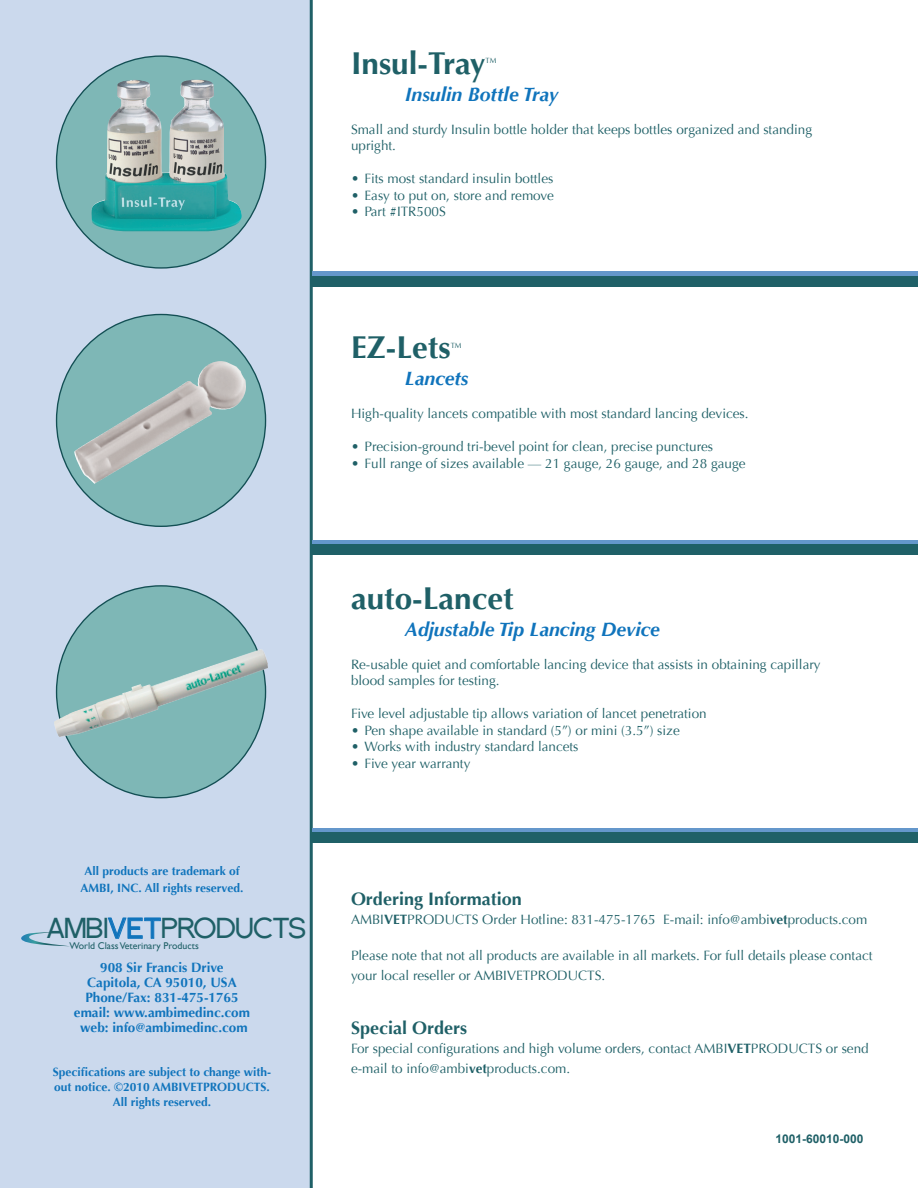
<style>
.page{position:relative;width:918px;height:1188px;background:#fff}
.page>*{position:absolute;margin:0;border:0;box-sizing:border-box;transform-origin:0 0}
.bold{font:700 31.5px "Optima";color:#1f6067}
.t1{font:28.95px "Florencesans SC";letter-spacing:-.05em;color:#1f6067}
.body_text{font:italic 700 19.5px "Optima";color:#1074bc}
.t2{font:700 18px "Optima";color:#1f6067}
.body_text-2{font:13.5px/16.5px "Optima";color:#1f6067}
.bullets{font:13.5px "Optima";color:#1f6067}
.t3{font:700 13.5px "Optima";color:#1074bc}
.t4{font:700 12px/15px "Optima";color:#1074bc;text-align:center}
.Body_Text{font:700 12px "Arial";color:#1f6067}
.t5{font:9.75px "Gill Sans";color:#1f6067}
.bold-2{font:7.5px "Optima";color:#1f6067}
.s1{color:#1074bc}
.s2{font-weight:700}
</style>
<div class="page">
<div style="left:0;top:0;width:313px;height:1188px;background:#cbd9ed"></div>
<svg style="left:12px;top:932px;width:58px;height:14px"></svg>
<svg style="left:108px;top:917px;width:53px;height:22px"></svg>
<div style="left:312px;top:271px;width:606px;height:9px;background:#6497cb"></div>
<div style="left:312px;top:276px;width:606px;height:11px;background:#1f6067"></div>
<div style="left:312px;top:540px;width:606px;height:8px;background:#6497cb"></div>
<div style="left:312px;top:544px;width:606px;height:11px;background:#1f6067"></div>
<div style="left:312px;top:828px;width:606px;height:8px;background:#6497cb"></div>
<div style="left:312px;top:832px;width:606px;height:11px;background:#1f6067"></div>
<div style="left:57px;top:586px;width:209px;height:212px;background:#7eb7b6;border-radius:50%"></div>
<div style="left:57px;top:314px;width:209px;height:212px;background:#7eb7b6;border-radius:50%"></div>
<div style="left:57px;top:56px;width:209px;height:212px;background:#7eb7b6;border-radius:50%"></div>
<img style="left:54px;top:649px;width:207px;height:76px">
<img style="left:73px;top:361px;width:173px;height:123px">
<img style="left:91px;top:80px;width:151px;height:151px">
<p class="bold" style="left:351px;top:45px;width:136px">Insul-Tray</p>
<p class="bold-2" style="left:486px;top:57px;width:12px">TM</p>
<p class="body_text" style="left:405px;top:83px;width:155px">Insulin Bottle Tray</p>
<p class="body_text-2" style="left:351px;top:121px;width:463px">Small and sturdy Insulin bottle holder that keeps bottles organized and standing upright.</p>
<p class="bullets" style="left:351px;top:171px;width:204px">• Fits most standard insulin bottles</p>
<p class="bullets" style="left:351px;top:187px;width:204px">• Easy to put on, store and remove</p>
<p class="bullets" style="left:351px;top:204px;width:96px">• Part #ITR500S</p>
<p class="bold" style="left:351px;top:329px;width:101px">EZ-Lets</p>
<p class="bold-2" style="left:451px;top:341px;width:12px">TM</p>
<p class="body_text" style="left:405px;top:367px;width:65px">Lancets</p>
<p class="body_text-2" style="left:351px;top:405px;width:399px">High-quality lancets compatible with most standard lancing devices.</p>
<p class="bullets" style="left:351px;top:439px;width:364px">• Precision-ground tri-bevel point for clean, precise punctures</p>
<p class="bullets" style="left:351px;top:455px;width:396px">• Full range of sizes available — 21 gauge, 26 gauge, and 28 gauge</p>
<p class="t4" style="left:84px;top:864px;width:157px">All products are trademark of</p>
<p class="t4" style="left:81px;top:880px;width:164px">AMBI, INC. All rights reserved.</p>
<p class="t1" style="left:46px;top:913px;width:262px">AMBI<span class="s1">VET</span>PRODUCTS</p>
<p class="t3" style="left:100px;top:960px;width:125px">908 Sir Francis Drive</p>
<p class="t3" style="left:87px;top:975px;width:151px">Capitola, CA 95010, USA</p>
<p class="t3" style="left:85px;top:990px;width:155px">Phone/Fax: 831-475-1765</p>
<p class="t3" style="left:74px;top:1005px;width:178px">email: www.ambimedinc.com</p>
<p class="t3" style="left:80px;top:1020px;width:169px">web: info@ambimedinc.com</p>
<p class="t4" style="left:53px;top:1065px;width:220px">Specifications are subject to change with&shy;out notice. ©2010 AMBIVETPRODUCTS.<br>All rights reserved.</p>
<p class="t5" style="left:69px;top:940px;width:131px">World Class Veterinary Products</p>
<p class="bold" style="left:351px;top:579px;width:164px">auto-Lancet</p>
<p class="body_text" style="left:405px;top:617px;width:257px">Adjustable Tip Lancing Device</p>
<p class="body_text-2" style="left:351px;top:656px;width:471px">Re-usable quiet and comfortable lancing device that assists in obtaining capillary blood samples for testing.</p>
<p class="body_text-2" style="left:351px;top:705px;width:357px">Five level adjustable tip allows variation of lancet penetration</p>
<p class="bullets" style="left:351px;top:722px;width:330px">• Pen shape available in standard (5”) or mini (3.5”) size</p>
<p class="bullets" style="left:351px;top:739px;width:229px">• Works with industry standard lancets</p>
<p class="bullets" style="left:351px;top:755px;width:121px">• Five year warranty</p>
<p class="t2" style="left:351px;top:888px;width:172px">Ordering Information</p>
<p class="body_text-2" style="left:351px;top:912px;width:518px">AMBI<span class="s2">VET</span>PRODUCTS Order Hotline: 831-475-1765 E-mail: info@ambi<span class="s2">vet</span>products.com</p>
<p class="body_text-2" style="left:351px;top:946px;width:523px;line-height:19.5px">Please note that not all products are available in all markets. For full details please contact your local reseller or AMBIVETPRODUCTS.</p>
<p class="t2" style="left:351px;top:1017px;width:118px">Special Orders</p>
<p class="body_text-2" style="left:351px;top:1039px;width:519px;line-height:19.5px">For special configurations and high volume orders, contact AMBI<span class="s2">VET</span>PRODUCTS or send e-mail to info@ambi<span class="s2">vet</span>products.com.</p>
<p class="Body_Text" style="left:776px;top:1131px;width:90px">1001-60010-000</p>
</div>
